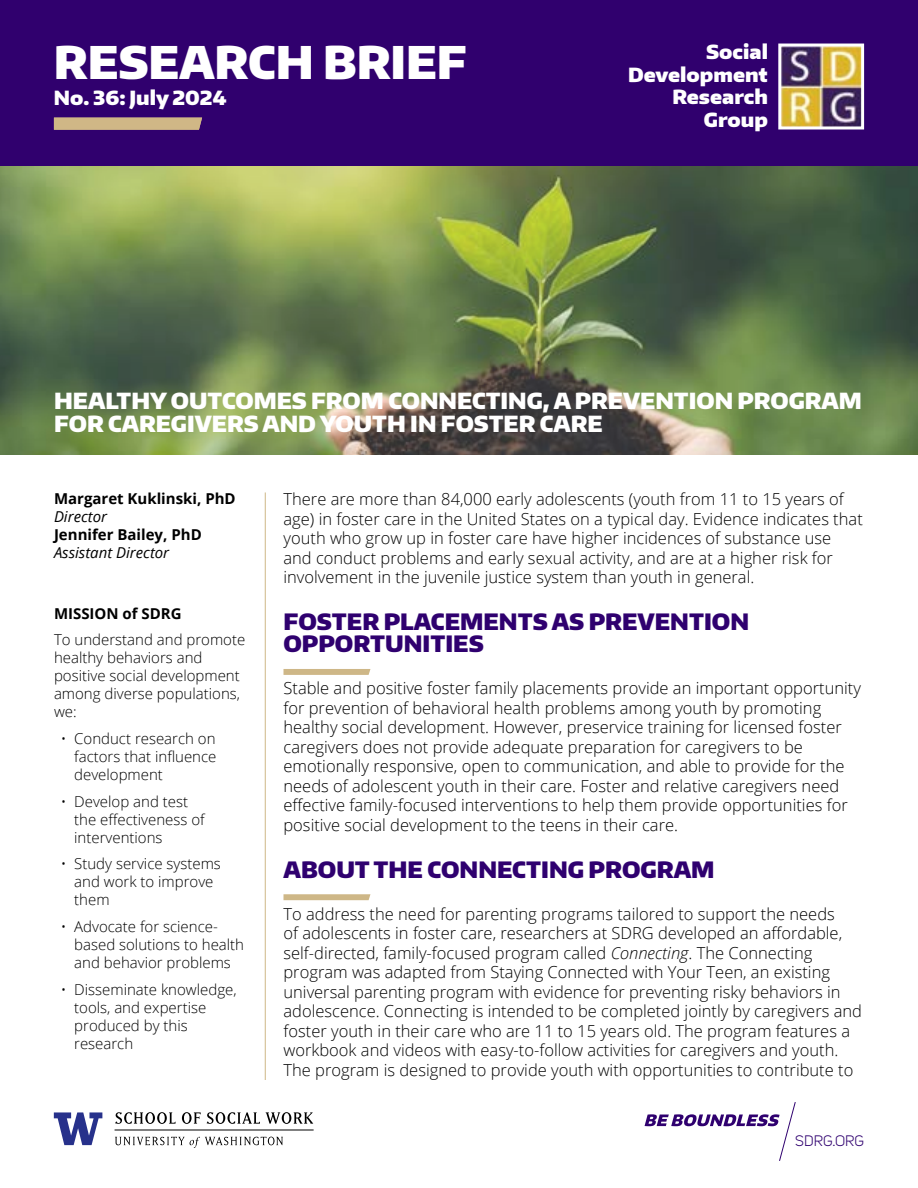
<style>
.page{position:relative;width:918px;height:1188px;background:#fff}
.page>*{position:absolute;margin:0;border:0;box-sizing:border-box;transform-origin:0 0}
.t1{font:900 45px "Encode Sans Normal";color:#fff}
.t2{font:900 22.5px/22.5px "Encode Sans Normal";color:#2f006f}
.t3{font:900 22.2px/22.5px "Encode Sans Normal";color:#fff}
.t4{font:900 19.5px/22.5px "Encode Sans Normal";color:#fff;text-align:right}
.t5{font:300 16.5px/19.5px "Open Sans";color:#000}
.t6{font:300 15px/18px "Open Sans";color:#000}
.t7{font:700 15px "Open Sans";color:#000}
.t8{font:italic 15px "Open Sans";color:#000}
.t9{font:15px "Uni Sans";color:#2f006f}
.s1{font-style:italic}
</style>
<div class="page">
<img style="left:0;top:165px;width:918px;height:290px">
<svg style="left:645px;top:1102px;width:151px;height:59px"></svg>
<svg style="left:115px;top:1137px;width:168px;height:11px"></svg>
<hr style="left:115px;top:1130px;width:199px;height:1px;background:#000">
<svg style="left:54px;top:1112px;width:48px;height:33px"></svg>
<svg style="left:115px;top:1112px;width:61px;height:12px"></svg>
<svg style="left:182px;top:1112px;width:19px;height:12px"></svg>
<svg style="left:207px;top:1112px;width:106px;height:12px"></svg>
<div style="left:0;top:0;width:918px;height:165px;background:#30006e"></div>
<hr style="left:265px;top:492px;width:1px;height:588px;background:#ceb787">
<img style="left:54px;top:118px;width:148px;height:12px">
<img style="left:782px;top:48px;width:78px;height:78px">
<div style="left:778px;top:44px;width:86px;height:86px;border:3px solid #fff"></div>
<svg style="left:284px;top:669px;width:86px;height:6px"></svg>
<svg style="left:284px;top:894px;width:86px;height:6px"></svg>
<h1 class="t1" style="left:54px;top:33px;width:414px">RESEARCH BRIEF</h1>
<p class="t4" style="left:54px;top:86px;width:174px">No. 36: July 2024</p>
<p class="t4" style="left:628px;top:40px;width:141px">Social<br>Development<br>Research<br>Group</p>
<h3 class="t3" style="left:54px;top:389px;width:809px">HEALTHY OUTCOMES FROM CONNECTING, A PREVENTION PROGRAM<br>FOR CAREGIVERS AND YOUTH IN FOSTER CARE</h3>
<p class="t7" style="left:54px;top:488px;width:183px">Margaret Kuklinski, PhD</p>
<p class="t8" style="left:54px;top:506px;width:55px">Director</p>
<p class="t7" style="left:54px;top:524px;width:149px">Jennifer Bailey, PhD</p>
<p class="t8" style="left:54px;top:542px;width:117px">Assistant Director</p>
<p class="t7" style="left:54px;top:603px;width:129px">MISSION of SDRG</p>
<p class="t6" style="left:54px;top:631px;width:193px">To understand and promote healthy behaviors and positive social development among diverse populations, we:</p>
<p class="t6" style="left:74px;top:729px;width:144px;text-align:justify;text-indent:-14px">• Conduct research on factors that influence development</p>
<p class="t6" style="left:74px;top:792px;width:132px;text-indent:-14px">• Develop and test the effectiveness of interventions</p>
<p class="t6" style="left:74px;top:854px;width:148px;text-indent:-14px">• Study service systems and work to improve them</p>
<p class="t6" style="left:74px;top:917px;width:171px;text-indent:-14px">• Advocate for science&shy;based solutions to health and behavior problems</p>
<p class="t6" style="left:74px;top:980px;width:164px;text-indent:-14px">• Disseminate knowledge, tools, and expertise produced by this research</p>
<p class="t5" style="left:284px;top:489px;width:581px">There are more than 84,000 early adolescents (youth from 11 to 15 years of age) in foster care in the United States on a typical day. Evidence indicates that youth who grow up in foster care have higher incidences of substance use and conduct problems and early sexual activity, and are at a higher risk for involvement in the juvenile justice system than youth in general.</p>
<h2 class="t2" style="left:284px;top:610px;width:467px">FOSTER PLACEMENTS AS PREVENTION<br>OPPORTUNITIES</h2>
<p class="t5" style="left:284px;top:678px;width:579px">Stable and positive foster family placements provide an important opportunity for prevention of behavioral health problems among youth by promoting healthy social development. However, preservice training for licensed foster caregivers does not provide adequate preparation for caregivers to be emotionally responsive, open to communication, and able to provide for the needs of adolescent youth in their care. Foster and relative caregivers need effective family-focused interventions to help them provide opportunities for positive social development to the teens in their care.</p>
<h2 class="t2" style="left:284px;top:857px;width:433px">ABOUT THE CONNECTING PROGRAM</h2>
<p class="t5" style="left:284px;top:904px;width:580px">To address the need for parenting programs tailored to support the needs<br>of adolescents in foster care, researchers at SDRG developed an affordable, self-directed, family-focused program called <span class="s1">Connecting</span>. The Connecting program was adapted from Staying Connected with Your Teen, an existing universal parenting program with evidence for preventing risky behaviors in adolescence. Connecting is intended to be completed jointly by caregivers and foster youth in their care who are 11 to 15 years old. The program features a workbook and videos with easy-to-follow activities for caregivers and youth.<br>The program is designed to provide youth with opportunities to contribute to</p>
<p class="t9" style="left:795px;top:1132px;width:70px">SDRG.ORG</p>
</div>
